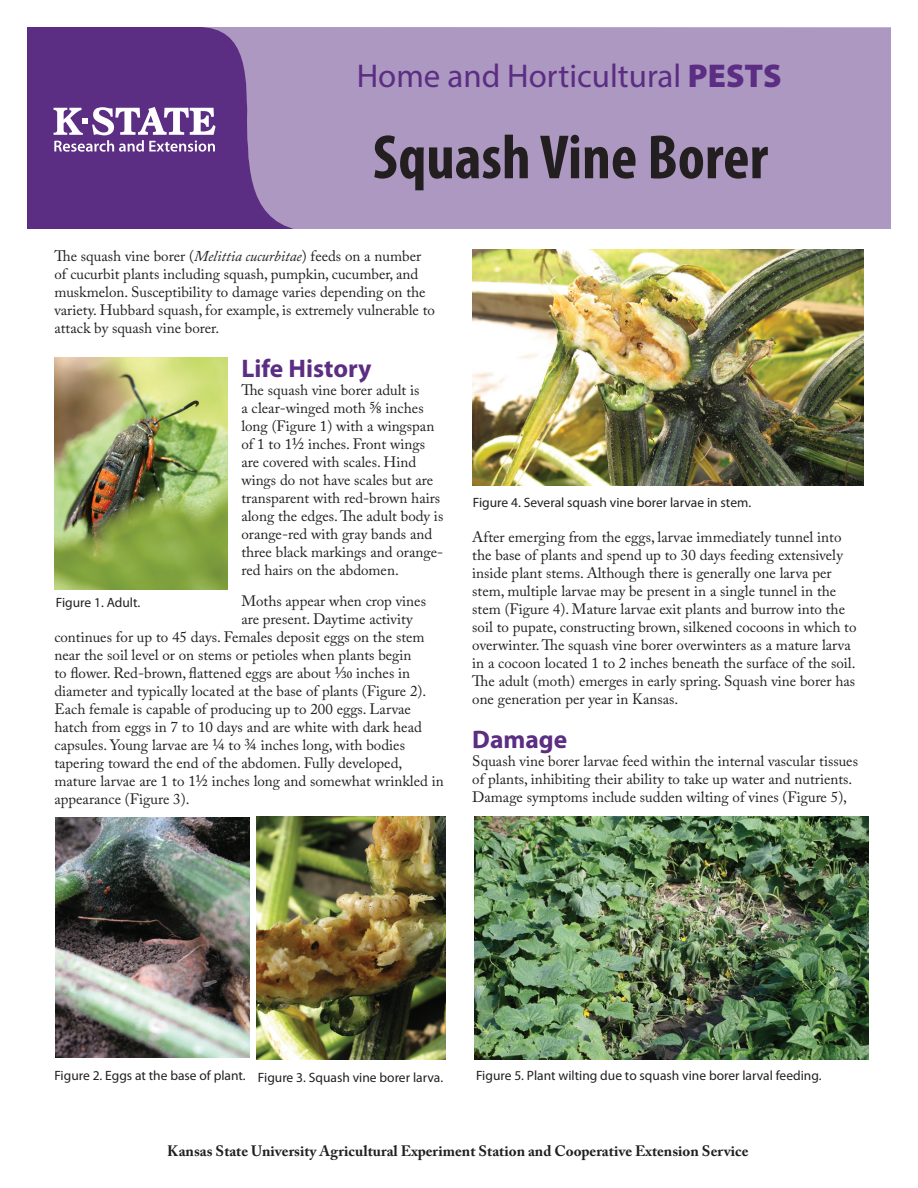
<style>
.page{position:relative;width:918px;height:1188px;background:#fff}
.page>*{position:absolute;margin:0;border:0;box-sizing:border-box;transform-origin:0 0}
.t1{font:700 condensed 63px "Myriad Pro";color:#231f20}
.t2{font:33px "Myriad Pro";color:#5b2d83}
.t3{font:700 25.5px "Myriad Pro";color:#5b2d83}
.t4{font:15px/18px "Adobe Caslon Pro";color:#231f20}
.t5{font:700 15px "Adobe Caslon Pro";color:#231f20}
.t6{font:13.5px "Myriad Pro";color:#231f20}
.s1{font-weight:900}
.s2{font-style:italic}
.s3{font-size:16.5px}
</style>
<div class="page">
<div style="left:320px;top:27px;width:571px;height:202px;background:#ac98c0"></div>
<svg style="left:27px;top:27px;width:293px;height:202px;background:#714a93"></svg>
<svg style="left:54px;top:107px;width:162px;height:45px"></svg>
<img style="left:54px;top:358px;width:174px;height:231px">
<img style="left:56px;top:817px;width:194px;height:241px">
<img style="left:256px;top:817px;width:189px;height:242px">
<img style="left:473px;top:249px;width:391px;height:237px">
<img style="left:474px;top:817px;width:394px;height:242px">
<h2 class="t2" style="left:357px;top:56px;width:426px">Home and Horticultural <span class="s1">PESTS</span></h2>
<h1 class="t1" style="left:373px;top:118px;width:397px">Squash Vine Borer</h1>
<p class="t4" style="left:54px;top:246px;width:382px">The squash vine borer (<span class="s2">Melittia cucurbitae</span>) feeds on a number of cucurbit plants including squash, pumpkin, cucumber, and muskmelon. Susceptibility to damage varies depending on the variety. Hubbard squash, for example, is extremely vulnerable to attack by squash vine borer.</p>
<h3 class="t3" style="left:241px;top:351px;width:132px">Life History</h3>
<p class="t4" style="left:241px;top:380px;width:203px">The squash vine borer adult is<br>a clear-winged moth <span class="s3">5/8</span> inches long (Figure 1) with a wingspan of 1 to 1<span class="s3">1/2</span> inches. Front wings are covered with scales. Hind wings do not have scales but are transparent with red-brown hairs along the edges. The adult body is orange-red with gray bands and three black markings and orange&shy;red hairs on the abdomen.</p>
<p class="t4" style="left:241px;top:592px;width:186px">Moths appear when crop vines</p>
<p class="t4" style="left:241px;top:610px;width:173px">are present. Daytime activity</p>
<p class="t4" style="left:54px;top:628px;width:372px">continues for up to 45 days. Females deposit eggs on the stem</p>
<p class="t4" style="left:54px;top:646px;width:359px">near the soil level or on stems or petioles when plants begin</p>
<p class="t4" style="left:54px;top:664px;width:357px">to flower. Red-brown, flattened eggs are about <span class="s3">1/30</span> inches in</p>
<p class="t4" style="left:54px;top:682px;width:373px">diameter and typically located at the base of plants (Figure 2).</p>
<p class="t4" style="left:54px;top:700px;width:358px">Each female is capable of producing up to 200 eggs. Larvae</p>
<p class="t4" style="left:54px;top:718px;width:369px">hatch from eggs in 7 to 10 days and are white with dark head</p>
<p class="t4" style="left:54px;top:736px;width:352px">capsules. Young larvae are <span class="s3">1/4</span> to <span class="s3">3/4</span> inches long, with bodies</p>
<p class="t4" style="left:54px;top:754px;width:349px">tapering toward the end of the abdomen. Fully developed,</p>
<p class="t4" style="left:54px;top:772px;width:391px">mature larvae are 1 to 1<span class="s3">1/2</span> inches long and somewhat wrinkled in</p>
<p class="t4" style="left:54px;top:790px;width:137px">appearance (Figure 3).</p>
<p class="t6" style="left:56px;top:594px;width:86px">Figure 1. Adult.</p>
<p class="t6" style="left:473px;top:494px;width:280px">Figure 4. Several squash vine borer larvae in stem.</p>
<p class="t4" style="left:472px;top:528px;width:386px">After emerging from the eggs, larvae immediately tunnel into the base of plants and spend up to 30 days feeding extensively inside plant stems. Although there is generally one larva per stem, multiple larvae may be present in a single tunnel in the stem (Figure 4). Mature larvae exit plants and burrow into the soil to pupate, constructing brown, silkened cocoons in which to overwinter. The squash vine borer overwinters as a mature larva in a cocoon located 1 to 2 inches beneath the surface of the soil.<br>The adult (moth) emerges in early spring. Squash vine borer has one generation per year in Kansas.</p>
<h3 class="t3" style="left:472px;top:723px;width:96px">Damage</h3>
<p class="t4" style="left:472px;top:752px;width:387px">Squash vine borer larvae feed within the internal vascular tissues of plants, inhibiting their ability to take up water and nutrients.<br>Damage symptoms include sudden wilting of vines (Figure 5),</p>
<p class="t6" style="left:54px;top:1068px;width:390px">Figure 2. Eggs at the base of plant. Figure 3. Squash vine borer larva.</p>
<p class="t6" style="left:476px;top:1067px;width:347px">Figure 5. Plant wilting due to squash vine borer larval feeding.</p>
<p class="t5" style="left:167px;top:1142px;width:583px">Kansas State University Agricultural Experiment Station and Cooperative Extension Service</p>
</div>
